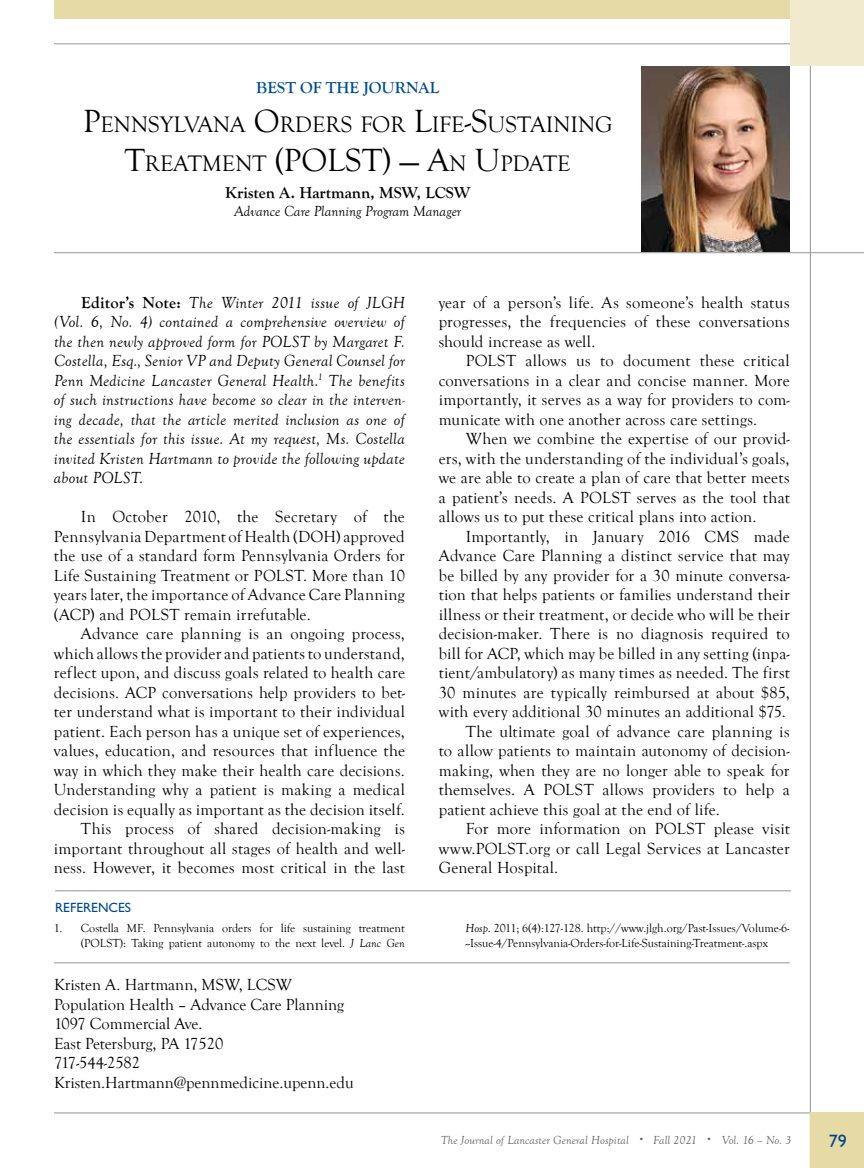
<style>
.page{position:relative;width:864px;height:1168px;background:#fff}
.page>*{position:absolute;margin:0;border:0;box-sizing:border-box;transform-origin:0 0}
.t1{font:23.1px/39px "Goudy Old Style T";color:#000}
.t2{font:18px "Gill Sans Std";color:#004785}
.t3{font:16.5px/19.5px "Goudy Old Style T";letter-spacing:.015em;color:#000;text-align:justify}
.t4{font:italic 16.5px/19.5px "Goudy Old Style T";letter-spacing:.02em;color:#000;text-align:justify}
.t5{font:700 16.5px "Goudy Old Style T";color:#000}
.t6{font:700 16.5px "Goudy Old Style T";color:#004b8d}
.t7{font:italic 15px "Goudy Old Style T";color:#000}
.t8{font:13.5px "Gill Sans Std";color:#004b8d}
.t9{font:12px/15px "Goudy Old Style T";color:#000;text-align:right}
.t10{font:italic 12px "Goudy Old Style T";letter-spacing:.01em;color:#636466}
.s1{font-size:33px}
.s2{font-weight:700;font-style:normal}
.s3{font-style:normal}
.s4{font-style:italic}
.s5{font-size:9px}
</style>
<div class="page">
<hr style="left:54px;top:1112px;width:810px;height:1px;background:#939598">
<hr style="left:810px;top:0;width:1px;height:1168px;background:#939598">
<div style="left:54px;top:0;width:810px;height:19px;background:#e6daa6"></div>
<hr style="left:54px;top:43px;width:810px;height:1px;background:#939598">
<div style="left:790px;top:0;width:74px;height:66px;background:#f1eacf"></div>
<hr style="left:54px;top:252px;width:810px;height:1px;background:#939598">
<img style="left:642px;top:66px;width:148px;height:185px">
<div style="left:810px;top:1112px;width:54px;height:56px;background:#e6daa6"></div>
<hr style="left:55px;top:890px;width:736px;height:1px;background:#939598">
<hr style="left:54px;top:962px;width:736px;height:1px;background:#939598">
<p class="t6" style="left:256px;top:78px;width:185px">BEST OF THE JOURNAL</p>
<h1 class="t1" style="left:125px;top:105px;width:487px;text-indent:-42px"><span class="s1">P</span>ENNSYLVANA <span class="s1">O</span>RDERS FOR <span class="s1">L</span>IFE<span class="s1">-S</span>USTAINING<br><span class="s1">T</span>REATMENT <span class="s1">(POLS</span></h1>
<h1 class="t1" style="left:362px;top:144px;width:210px"><span class="s1">T) — A</span>N <span class="s1">U</span>PDATE</h1>
<p class="t5" style="left:225px;top:183px;width:247px">Kristen A. Hartmann, MSW, LCSW</p>
<p class="t7" style="left:234px;top:203px;width:229px">Advance Care Planning Program Manager</p>
<p class="t4" style="left:54px;top:293px;width:353px;text-indent:27px"><span class="s2">Editor’s Note:</span> The Winter 2011 issue of JLGH (Vol. 6, No. 4) contained a comprehensive overview of the then newly approved form for POLST by Margaret F.<br>Costella, Esq., Senior VP and Deputy General Counsel for Penn Medicine Lancaster General Health.<sup>1</sup> The benefits of such instructions have become so clear in the interven&shy;ing decade, that the article merited inclusion as one of the essentials for this issue. At my request, Ms. Costella invited Kristen Hartmann to provide the following update about POLST<span class="s3">.</span></p>
<p class="t3" style="left:54px;top:507px;width:352px;text-indent:27px">In October 2010, the Secretary of the Pennsylvania Department of Health (DOH) approved the use of a standard form Pennsylvania Orders for Life Sustaining Treatment or POLST. More than 10 years later, the importance of Advance Care Planning (ACP) and POLST remain irrefutable.</p>
<p class="t3" style="left:54px;top:624px;width:353px;text-align:right">Advance care planning is an ongoing process, which allows the provider and patients to understand, reflect upon, and discuss goals related to health care decisions. ACP conversations help providers to bet&shy;ter understand what is important to their individual patient. Each person has a unique set of experiences, values, education, and resources that influence the way in which they make their health care decisions.<br>Understanding why a patient is making a medical decision is equally as important as the decision itself.<br>This process of shared decision-making is important throughout all stages of health and well&shy;ness. However, it becomes most critical in the last</p>
<p class="t8" style="left:55px;top:900px;width:77px">REFERENCES</p>
<p class="t3" style="left:439px;top:293px;width:352px">year of a person’s life. As someone’s health status progresses, the frequencies of these conversations should increase as well.</p>
<p class="t3" style="left:439px;top:351px;width:353px;text-indent:27px">POLST allows us to document these critical conversations in a clear and concise manner. More importantly, it serves as a way for providers to com&shy;municate with one another across care settings.</p>
<p class="t3" style="left:439px;top:429px;width:353px;text-indent:27px">When we combine the expertise of our provid&shy;ers, with the understanding of the individual’s goals, we are able to create a plan of care that better meets a patient’s needs. A POLST serves as the tool that allows us to put these critical plans into action.</p>
<p class="t3" style="left:466px;top:527px;width:325px">Importantly, in January 2016 CMS made</p>
<p class="t3" style="left:439px;top:546px;width:352px">Advance Care Planning a distinct service that may</p>
<p class="t3" style="left:439px;top:566px;width:353px">be billed by any provider for a 30 minute conversa-</p>
<p class="t3" style="left:439px;top:585px;width:353px">tion that helps patients or families understand their</p>
<p class="t3" style="left:439px;top:605px;width:353px">illness or their treatment, or decide who will be their</p>
<p class="t3" style="left:439px;top:624px;width:352px">decision-maker. There is no diagnosis required to</p>
<p class="t3" style="left:439px;top:644px;width:353px">bill for ACP, which may be billed in any setting (inpa-</p>
<p class="t3" style="left:439px;top:663px;width:353px">tient/ambulatory) as many times as needed. The first</p>
<p class="t3" style="left:439px;top:683px;width:352px">30 minutes are typically reimbursed at about $85,</p>
<p class="t3" style="left:439px;top:702px;width:349px">with every additional 30 minutes an additional $75.</p>
<p class="t3" style="left:466px;top:722px;width:325px">The ultimate goal of advance care planning is</p>
<p class="t3" style="left:439px;top:741px;width:352px">to allow patients to maintain autonomy of decision-</p>
<p class="t3" style="left:439px;top:761px;width:352px">making, when they are no longer able to speak for</p>
<p class="t3" style="left:439px;top:780px;width:353px">themselves. A POLST allows providers to help a</p>
<p class="t3" style="left:439px;top:800px;width:283px">patient achieve this goal at the end of life.</p>
<p class="t3" style="left:466px;top:819px;width:325px">For more information on POLST please visit</p>
<p class="t3" style="left:439px;top:839px;width:352px">www.POLST.org or call Legal Services at Lancaster</p>
<p class="t3" style="left:439px;top:858px;width:121px">General Hospital.</p>
<p class="t9" style="left:54px;top:920px;width:352px">1. Costella MF. Pennsylvania orders for life sustaining treatment (POLST): Taking patient autonomy to the next level. <span class="s4">J Lanc Gen</span></p>
<p class="t9" style="left:466px;top:920px;width:325px;text-align:left"><span class="s4">Hosp</span>. 2011; 6(4):127-128. http://www.jlgh.org/Past-Issues/Volume-6- --Issue-4/Pennsylvania-Orders-for-Life-Sustaining-Treatment-.aspx</p>
<p class="t3" style="left:54px;top:975px;width:301px;text-align:left">Kristen A. Hartmann, MSW, LCSW<br>Population Health – Advance Care Planning<br>1097 Commercial Ave.<br>East Petersburg, PA 17520<br>717-544-2582<br>Kristen.Hartmann@pennmedicine.upenn.edu</p>
<p class="t10" style="left:441px;top:1133px;width:352px">The Journal of Lancaster General Hospital <span class="s5">•</span> Fall 2021 <span class="s5">•</span> Vol. 16 – No. 3</p>
<p class="t2" style="left:829px;top:1131px;width:19px">79</p>
</div>
